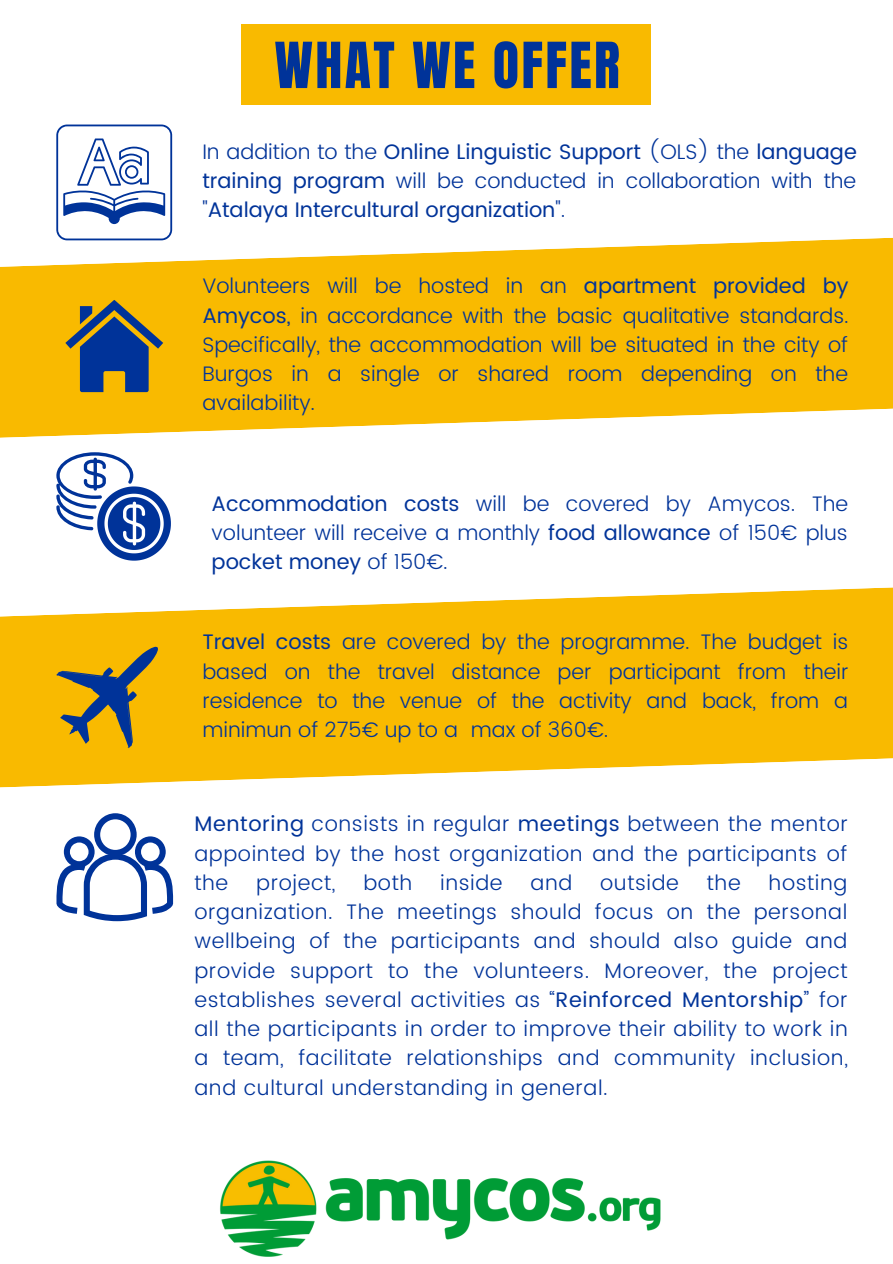
<style>
.page{position:relative;width:893px;height:1264px;background:#fff}
.page>*{position:absolute;margin:0;border:0;box-sizing:border-box;transform-origin:0 0}
.t1{font:54px "Anton";letter-spacing:.045em;color:#039}
.t2{font:300 21px/29.2px "Poppins";color:#039;text-align:justify}
.t3{font:21px/29.2px "Poppins";color:#039;text-align:justify}
.t4{font:300 21px "Poppins";letter-spacing:.03em;color:#039}
.s1{font-weight:300}
.s2{font-weight:400}
</style>
<div class="page">
<img style="left:220px;top:1160px;width:441px;height:96px">
<svg style="left:0;top:237px;width:892px;height:201px;background:#f9c11b"></svg>
<svg style="left:0;top:104px;width:600px;height:152px"></svg>
<div style="left:241px;top:24px;width:410px;height:80px;background:#f9ba00"></div>
<svg style="left:0;top:587px;width:892px;height:201px;fill:#f9ba00"></svg>
<svg style="left:56px;top:124px;width:116px;height:116px"></svg>
<svg style="left:65px;top:300px;width:98px;height:92px;background:#747251"></svg>
<svg style="left:56px;top:452px;width:115px;height:108px"></svg>
<svg style="left:33px;top:610px;width:161px;height:161px;background:#dcab16"></svg>
<svg style="left:56px;top:813px;width:117px;height:108px"></svg>
<h1 class="t1" style="left:274px;top:27px;width:347px">WHAT WE OFFER</h1>
<p class="t3" style="left:202px;top:137px;width:656px"><span class="s1">In addition to the</span> Online Linguistic Support <span class="s1">(OLS) the</span> language training program <span class="s1">will be conducted in collaboration with the "</span>Atalaya Intercultural organization<span class="s1">".</span></p>
<p class="t2" style="left:202px;top:271px;width:648px">Volunteers will be hosted in an <span class="s2">apartment provided by Amycos,</span> in accordance with the basic qualitative standards.<br>Specifically, the accommodation will be situated in the city of Burgos in a single or shared room depending on the availability.</p>
<p class="t2" style="left:212px;top:489px;width:638px"><span class="s2">Accommodation costs</span> will be covered by Amycos. The volunteer will receive a monthly <span class="s2">food allowance</span> of 150€ plus <span class="s2">pocket money</span> of 150€.</p>
<p class="t2" style="left:202px;top:627px;width:647px"><span class="s2">Travel costs</span> are covered by the programme. The budget is based on the travel distance per participant from their residence to the venue of the activity and back, from a minimun of 275€ up to a max of 360€.</p>
<p class="t2" style="left:194px;top:809px;width:654px"><span class="s2">Mentoring</span> consists in regular <span class="s2">meetings</span> between the mentor appointed by the host organization and the participants of the</p>
<p class="t2" style="left:194px;top:868px;width:655px;text-indent:574px">hosting organization. The meetings should focus on the personal wellbeing of the participants and should also guide and provide support to the volunteers. Moreover, the project establishes several activities as “<span class="s2">Reinforced Mentorship</span>” for all the participants in order to improve their ability to work in a team, facilitate relationships and community inclusion, and cultural understanding in general.</p>
<p class="t4" style="left:256px;top:870px;width:81px">project,</p>
<p class="t2" style="left:363px;top:868px;width:50px">both</p>
<p class="t2" style="left:440px;top:868px;width:64px">inside</p>
<p class="t2" style="left:530px;top:868px;width:43px">and</p>
<p class="t4" style="left:600px;top:870px;width:80px">outside</p>
<p class="t2" style="left:706px;top:868px;width:35px">the</p>
</div>
